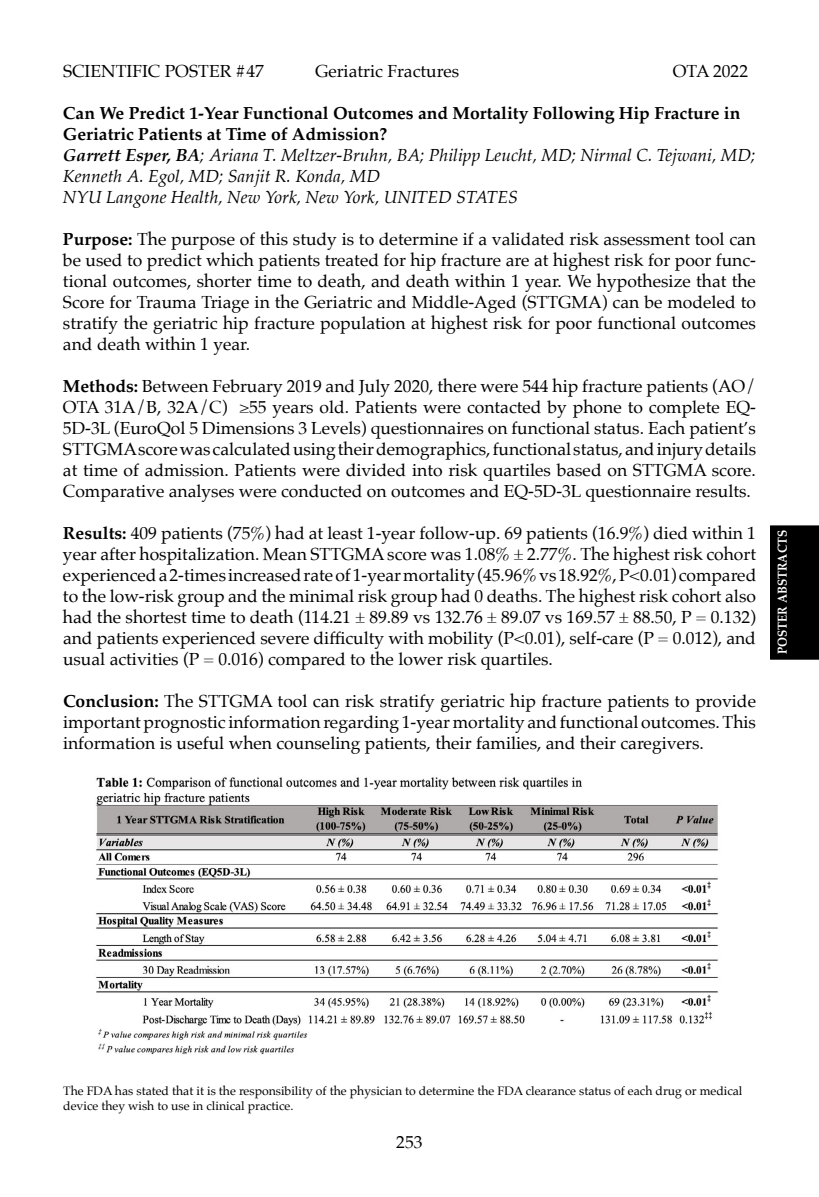
<style>
.page{position:relative;width:819px;height:1197px;background:#fff}
.page>*{position:absolute;margin:0;border:0;box-sizing:border-box;transform-origin:0 0}
.t1{font:17.5px/21px "Palatino";color:#000;text-align:justify}
.t2{font:italic 17.5px/21px "Palatino";color:#000}
.t3{font:700 13.12px "Palatino";color:#fff;scale:.9 1}
.t4{font:12.25px/14.9px "Palatino";color:#000}
.s1{font-weight:700;font-style:normal}
.s2{font-weight:700}
</style>
<div class="page">
<div style="left:770px;top:525px;width:49px;height:135px;background:#000"></div>
<img style="left:96px;top:777px;width:622px;height:278px">
<p class="t1" style="left:63px;top:61px;width:202px">SCIENTIFIC POSTER #47</p>
<p class="t1" style="left:315px;top:61px;width:146px">Geriatric Fractures</p>
<p class="t1" style="left:673px;top:61px;width:77px">OTA 2022</p>
<p class="t2" style="left:63px;top:103px;width:694px"><span class="s1">Can We Predict 1-Year Functional Outcomes and Mortality Following Hip Fracture in Geriatric Patients at Time of Admission?<br></span><span class="s2">Garrett Esper, BA</span>; Ariana T. Meltzer-Bruhn, BA; Philipp Leucht, MD; Nirmal C. Tejwani, MD; Kenneth A. Egol, MD; Sanjit R. Konda, MD<br>NYU Langone Health, New York, New York, UNITED STATES</p>
<p class="t1" style="left:63px;top:229px;width:695px"><span class="s2">Purpose:</span> The purpose of this study is to determine if a validated risk assessment tool can be used to predict which patients treated for hip fracture are at highest risk for poor func&shy;tional outcomes, shorter time to death, and death within 1 year. We hypothesize that the Score for Trauma Triage in the Geriatric and Middle-Aged (STTGMA) can be modeled to stratify the geriatric hip fracture population at highest risk for poor functional outcomes and death within 1 year.</p>
<p class="t1" style="left:63px;top:376px;width:695px"><span class="s2">Methods:</span> Between February 2019 and July 2020, there were 544 hip fracture patients (AO/ OTA 31A/B, 32A/C) ≥55 years old. Patients were contacted by phone to complete EQ-5D-3L (EuroQol 5 Dimensions 3 Levels) questionnaires on functional status. Each patient’s STTGMA score was calculated using their demographics, functional status, and injury details at time of admission. Patients were divided into risk quartiles based on STTGMA score.<br>Comparative analyses were conducted on outcomes and EQ-5D-3L questionnaire results.</p>
<p class="t1" style="left:63px;top:523px;width:695px"><span class="s2">Results:</span> 409 patients (75%) had at least 1-year follow-up. 69 patients (16.9%) died within 1 year after hospitalization. Mean STTGMA score was 1.08% ± 2.77%. The highest risk cohort experienced a 2-times increased rate of 1-year mortality (45.96% vs 18.92%, P&lt;0.01) compared to the low-risk group and the minimal risk group had 0 deaths. The highest risk cohort also had the shortest time to death (114.21 ± 89.89 vs 132.76 ± 89.07 vs 169.57 ± 88.50, P = 0.132) and patients experienced severe difficulty with mobility (P&lt;0.01), self-care (P = 0.012), and usual activities (P = 0.016) compared to the lower risk quartiles.</p>
<p class="t1" style="left:63px;top:691px;width:695px"><span class="s2">Conclusion:</span> The STTGMA tool can risk stratify geriatric hip fracture patients to provide important prognostic information regarding 1-year mortality and functional outcomes. This information is useful when counseling patients, their families, and their caregivers.</p>
<p class="t3" style="left:771px;top:654px;width:140px;rotate:-90deg">POSTER ABSTRACTS</p>
<p class="t4" style="left:63px;top:1083px;width:681px">The FDA has stated that it is the responsibility of the physician to determine the FDA clearance status of each drug or medical device they wish to use in clinical practice.</p>
<p class="t1" style="left:396px;top:1132px;width:28px">253</p>
</div>
